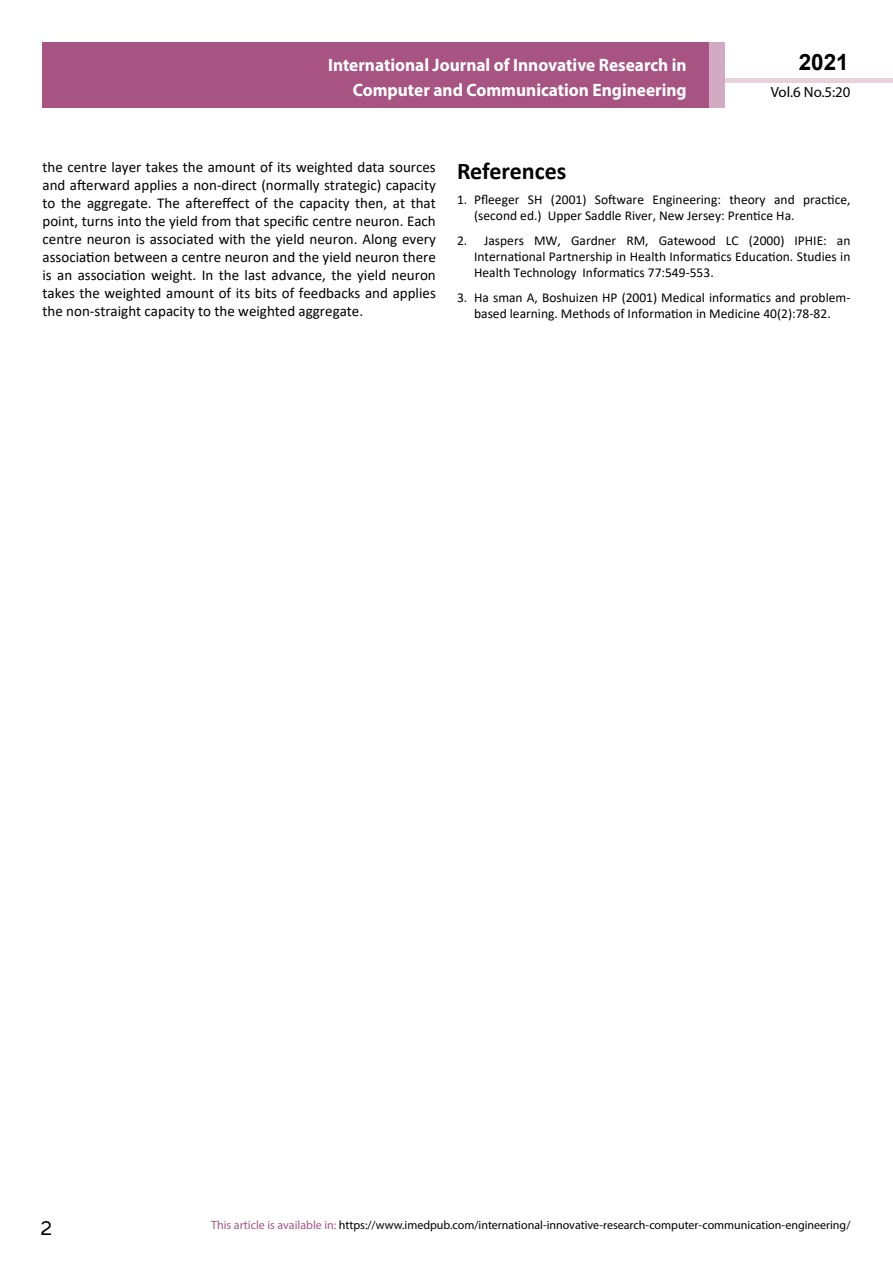
<style>
.page{position:relative;width:893px;height:1263px;background:#fff}
.page>*{position:absolute;margin:0;border:0;box-sizing:border-box;transform-origin:0 0}
.t1{font:25.5px "Tunga";color:#000}
.t2{font:700 24px "Calibri";color:#000}
.t3{font:700 22.5px "Arial";color:#000}
.t4{font:700 18px/21.6px "Myriad Pro";color:#fff;text-align:right;scale:.96 1}
.t5{font:15px/18px "Calibri";color:#000;text-align:justify}
.t6{font:14.85px "Myriad Pro";color:#000}
.t7{font:13.5px/16.2px "Calibri";color:#000}
.t8{font:12px "Myriad Pro";color:#000}
.s1{color:#a75483}
</style>
<div class="page">
<hr style="left:725px;top:78px;width:168px;height:4px;background:#e6d1dd">
<div style="left:43px;top:42px;width:666px;height:66px;background:#a75483"></div>
<div style="left:709px;top:42px;width:16px;height:66px;background:#d2aac1"></div>
<p class="t4" style="left:517px;top:53px;width:198px">ARCHIVOS DE MEDICINA<br>ISSN 1698-9465</p>
<h3 class="t3" style="left:799px;top:46px;width:52px">2021</h3>
<p class="t4" style="left:328px;top:52px;width:375px;line-height:24.5px">International Journal of Innovative Research in<br>Computer and Communication Engineering</p>
<p class="t6" style="left:771px;top:83px;width:81px">Vol.6 No.5:20</p>
<p class="t5" style="left:43px;top:158px;width:395px">the centre layer takes the amount of its weighted data sources and afterward applies a non-direct (normally strategic) capacity to the aggregate. The aftereffect of the capacity then, at that point, turns into the yield from that specific centre neuron. Each centre neuron is associated with the yield neuron. Along every association between a centre neuron and the yield neuron there is an association weight. In the last advance, the yield neuron takes the weighted amount of its bits of feedbacks and applies the non-straight capacity to the weighted aggregate.</p>
<h2 class="t2" style="left:457px;top:154px;width:111px">References</h2>
<p class="t7" style="left:474px;top:191px;width:378px;text-indent:-17px">1. Pfleeger SH (2001) Software Engineering: theory and practice, (second ed.) Upper Saddle River, New Jersey: Prentice Ha.</p>
<p class="t7" style="left:474px;top:232px;width:378px;text-align:justify;text-indent:-17px">2. Jaspers MW, Gardner RM, Gatewood LC (2000) IPHIE: an International Partnership in Health Informatics Education. Studies in Health Technology Informatics 77:549-553.</p>
<p class="t7" style="left:457px;top:289px;width:395px;text-align:center">3. Ha sman A, Boshuizen HP (2001) Medical informatics and problem&shy;based learning. Methods of Information in Medicine 40(2):78-82.</p>
<h1 class="t1" style="left:41px;top:1211px;width:13px">2</h1>
<p class="t8" style="left:211px;top:1218px;width:641px"><span class="s1">This article is available in:</span> https://www.imedpub.com/international-innovative-research-computer-communication-engineering/</p>
</div>
